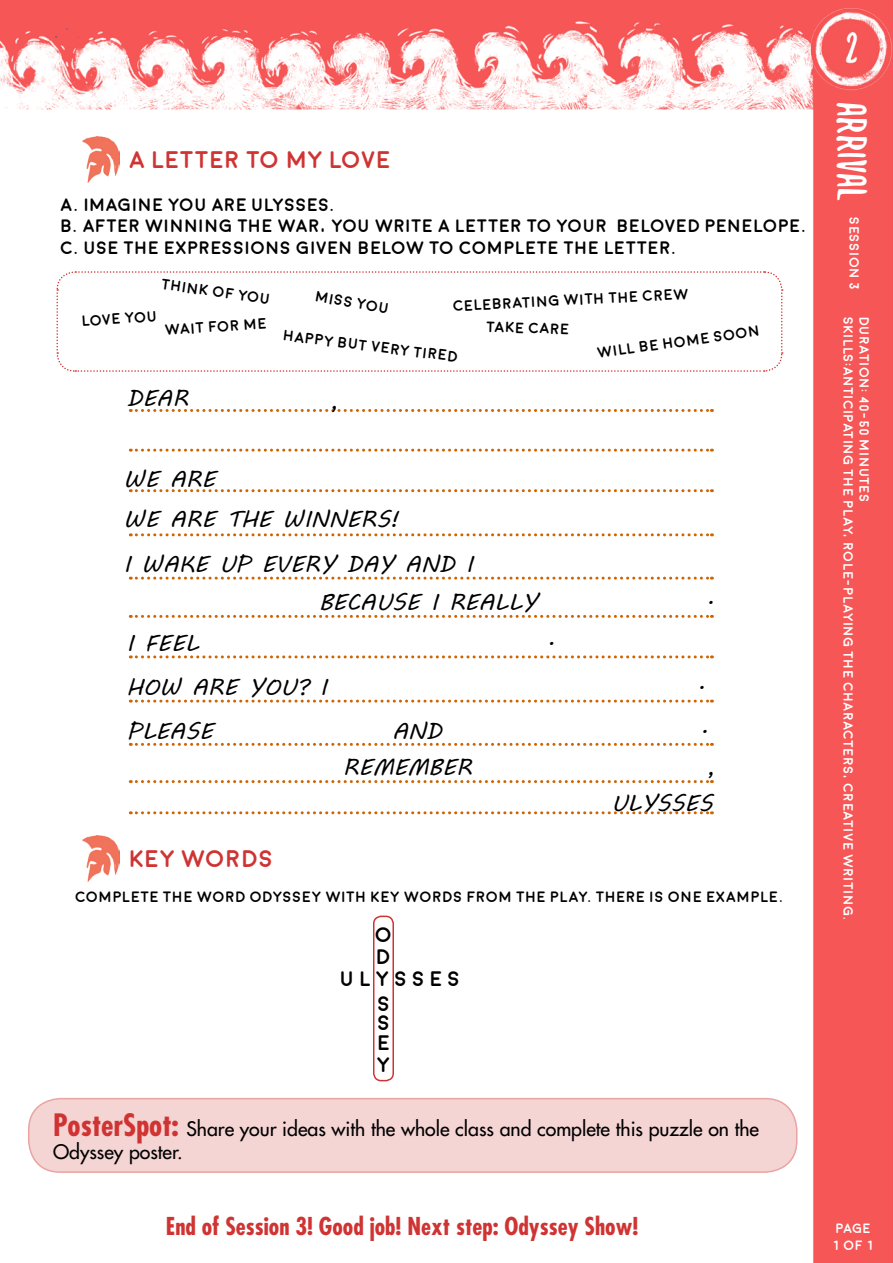
<style>
.page{position:relative;width:893px;height:1263px;background:#fff}
.page>*{position:absolute;margin:0;border:0;box-sizing:border-box;transform-origin:0 0}
.t1{font:46.5px "Yeah Papa";letter-spacing:.02em;color:#fff}
.t2{font:700 condensed 24px "Futura Std";color:#cf3433}
.t3{font:700 24px "Moon";letter-spacing:.005em;color:#cf3433}
.t4{font:22.5px/40px "MV Boli";letter-spacing:.01em;color:#000}
.t5{font:700 21px/19.5px "Moon";color:#000}
.t6{font:500 19.5px/22.5px "Futura Std";color:#000}
.t7{font:700 18px/21.6px "Moon";letter-spacing:.01em;color:#000}
.t8{font:700 15px "Moon";letter-spacing:.02em;color:#000}
.t9{font:700 13.5px/16.2px "Moon";letter-spacing:.025em;color:#fff}
.s1{font-weight:700;font-stretch:condensed;font-size:30px;color:#cf3433}
</style>
<div class="page">
<img style="left:0;top:0;width:893px;height:1262px">
<div style="left:373px;top:915px;width:21px;height:166px;border:2px solid #cf3433;border-radius:8px"></div>
<img style="left:806px;top:7px;width:87px;height:85px">
<img style="left:82px;top:137px;width:37px;height:46px">
<svg style="left:56px;top:270px;width:727px;height:103px"></svg>
<svg style="left:130px;top:489px;width:582px;height:3px"></svg>
<svg style="left:130px;top:533px;width:582px;height:3px"></svg>
<svg style="left:130px;top:577px;width:582px;height:3px"></svg>
<svg style="left:130px;top:449px;width:582px;height:3px"></svg>
<svg style="left:130px;top:655px;width:582px;height:3px"></svg>
<svg style="left:130px;top:700px;width:582px;height:3px"></svg>
<svg style="left:130px;top:743px;width:582px;height:3px"></svg>
<svg style="left:130px;top:615px;width:582px;height:3px"></svg>
<svg style="left:130px;top:409px;width:582px;height:3px"></svg>
<svg style="left:130px;top:780px;width:582px;height:3px"></svg>
<svg style="left:130px;top:811px;width:582px;height:3px"></svg>
<img style="left:82px;top:836px;width:37px;height:45px">
<div style="left:29px;top:1098px;width:768px;height:74px;background:#f5d4d4;border-radius:32px"></div>
<div style="left:28px;top:1098px;width:769px;height:75px;border:2px solid #e9a4a3;border-radius:32px"></div>
<h2 class="t3" style="left:129px;top:148px;width:263px">A LETTER TO MY LOVE</h2>
<p class="t7" style="left:60px;top:194px;width:748px">A. IMAGINE YOU ARE ULYSSES.<br>B. AFTER WINNING THE WAR, YOU WRITE A LETTER TO YOUR BELOVED PENELOPE.<br>C. USE THE EXPRESSIONS GIVEN BELOW TO COMPLETE THE LETTER.</p>
<p class="t8" style="left:163px;top:277px;width:111px;rotate:8deg">THINK OF YOU</p>
<p class="t8" style="left:82px;top:314px;width:77px;rotate:-4deg">LOVE YOU</p>
<p class="t8" style="left:164px;top:323px;width:104px;rotate:-4deg">WAIT FOR ME</p>
<h3 class="t4" style="left:127px;top:378px;width:63px">DEAR</h3>
<p class="t8" style="left:317px;top:289px;width:76px;rotate:10deg">MISS YOU</p>
<p class="t8" style="left:452px;top:299px;width:238px;rotate:-3deg">CELEBRATING WITH THE CREW</p>
<p class="t8" style="left:284px;top:328px;width:178px;rotate:7deg">HAPPY BUT VERY TIRED</p>
<h3 class="t4" style="left:331px;top:381px;width:10px">,</h3>
<p class="t8" style="left:487px;top:319px;width:84px;rotate:2deg">TAKE CARE</p>
<p class="t8" style="left:596px;top:346px;width:166px;rotate:-8deg">WILL BE HOME SOON</p>
<h3 class="t4" style="left:124px;top:459px;width:276px">WE ARE<br>WE ARE THE WINNERS!</h3>
<h3 class="t4" style="left:319px;top:545px;width:220px;line-height:37.5px;text-indent:-195px">I WAKE UP EVERY DAY AND I<br>BECAUSE I REALLY</h3>
<h3 class="t4" style="left:706px;top:582px;width:10px">.</h3>
<h3 class="t4" style="left:127px;top:622px;width:73px">I FEEL</h3>
<h3 class="t4" style="left:546px;top:622px;width:10px">.</h3>
<h3 class="t4" style="left:127px;top:667px;width:201px">HOW ARE YOU? I</h3>
<h3 class="t4" style="left:697px;top:667px;width:10px">.</h3>
<h3 class="t4" style="left:127px;top:711px;width:87px">PLEASE</h3>
<h3 class="t4" style="left:392px;top:711px;width:51px">AND</h3>
<h3 class="t4" style="left:700px;top:711px;width:10px">.</h3>
<h3 class="t4" style="left:343px;top:747px;width:130px">REMEMBER</h3>
<h3 class="t4" style="left:611px;top:749px;width:106px;line-height:36px;text-align:right">,<br>ULYSSES</h3>
<h2 class="t3" style="left:129px;top:847px;width:146px">KEY WORDS</h2>
<p class="t8" style="left:75px;top:890px;width:710px">COMPLETE THE WORD ODYSSEY WITH KEY WORDS FROM THE PLAY. THERE IS ONE EXAMPLE.</p>
<h3 class="t5" style="left:375px;top:925px;width:18px">O</h3>
<h3 class="t5" style="left:376px;top:948px;width:16px">D</h3>
<h3 class="t5" style="left:378px;top:994px;width:14px">S</h3>
<h3 class="t5" style="left:341px;top:970px;width:121px">U L Y S S E S</h3>
<h3 class="t5" style="left:378px;top:1014px;width:14px">S<br>E</h3>
<h3 class="t5" style="left:377px;top:1056px;width:14px">Y</h3>
<h3 class="t6" style="left:53px;top:1118px;width:708px"><span class="s1">PosterSpot:</span> Share your ideas with the whole class and complete this puzzle on the<br>Odyssey poster.</h3>
<h2 class="t2" style="left:166px;top:1211px;width:474px">End of Session 3! Good job! Next step: Odyssey Show!</h2>
<h1 class="t1" style="left:881px;top:103px;width:100px;rotate:90deg">Arrival</h1>
<p class="t9" style="left:862px;top:217px;width:74px;rotate:90deg">SESSION 3</p>
<p class="t9" style="left:856px;top:317px;width:606px;rotate:90deg">SKILLS:ANTICIPATING THE PLAY, ROLE-PLAYING THE CHARACTERS, CREATIVE WRITING.</p>
<p class="t9" style="left:872px;top:317px;width:187px;rotate:90deg">DURATION: 40-50 MINUTES</p>
<p class="t9" style="left:832px;top:1221px;width:43px">PAGE<br>1 OF 1</p>
</div>
